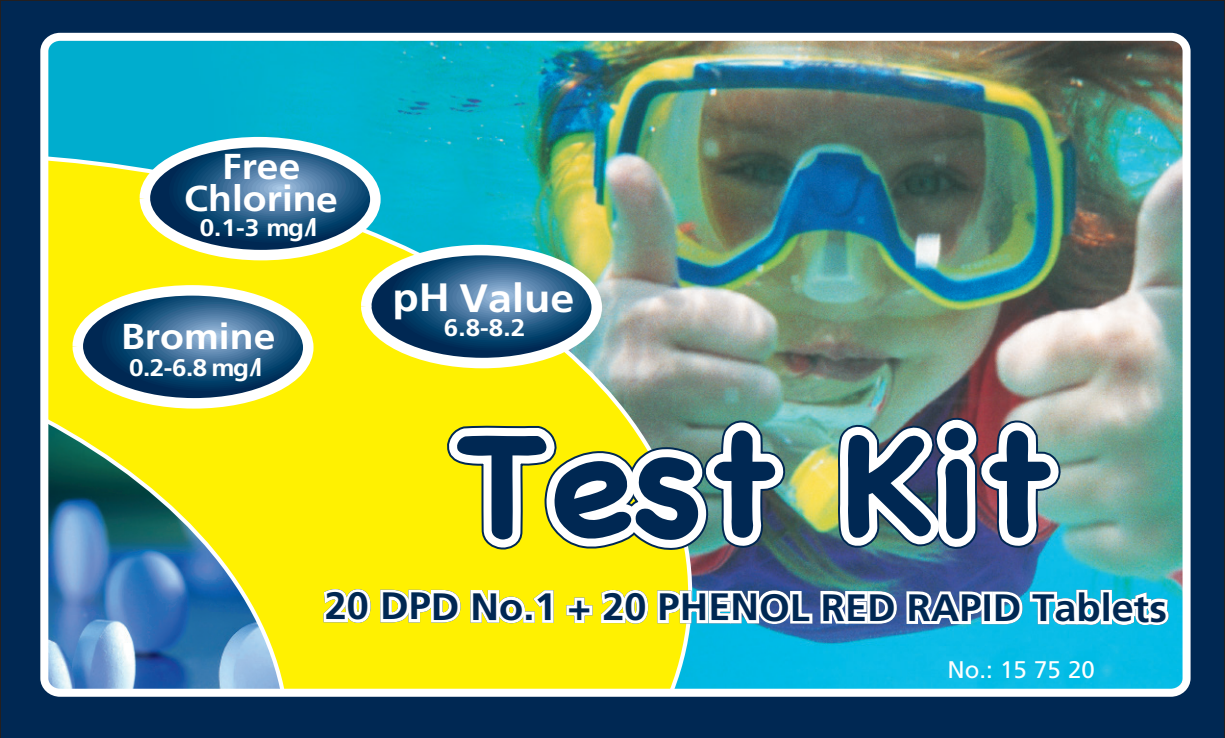
<style>
.page{position:relative;width:1225px;height:738px;background:#fff}
.page>*{position:absolute;margin:0;border:0;box-sizing:border-box;transform-origin:0 0}
.t1{font:700 142.8px "Chalkboard";color:#002853;scale:1.09 1}
.t2{font:700 39.6px "Frutiger";letter-spacing:-.005em;color:#fff;scale:1.09 1}
.t3{font:700 38px "Frutiger";letter-spacing:-.005em;color:#002853;scale:1.04 1}
.t4{font:700 36px/32.4px "Frutiger";letter-spacing:-.005em;color:#fff;text-align:center;scale:1.09 1}
.t5{font:700 24px "Frutiger";color:#fff;scale:1.09 1}
.t6{font:24px "Frutiger LT";color:#fff}
</style>
<div class="page">
<img style="left:0;top:0;width:1225px;height:737px">
<p class="t4" style="left:184px;top:150px;width:143px">Free<br>Chlorine</p>
<p class="t5" style="left:200px;top:213px;width:109px">0.1-3 mg/l</p>
<p class="t4" style="left:121px;top:319px;width:143px">Bromine</p>
<p class="t5" style="left:129px;top:353px;width:124px">0.2-6.8 mg/l</p>
<p class="t2" style="left:392px;top:274px;width:169px">pH Value</p>
<p class="t5" style="left:444px;top:313px;width:76px">6.8-8.2</p>
<h1 class="t1" style="left:456px;top:390px;width:549px">Test Kit</h1>
<p class="t3" style="left:325px;top:584px;width:811px">20 DPD No.1 + 20 PHENOL RED RAPID Tablets</p>
<p class="t6" style="left:947px;top:655px;width:149px">No.: 15 75 20</p>
</div>
